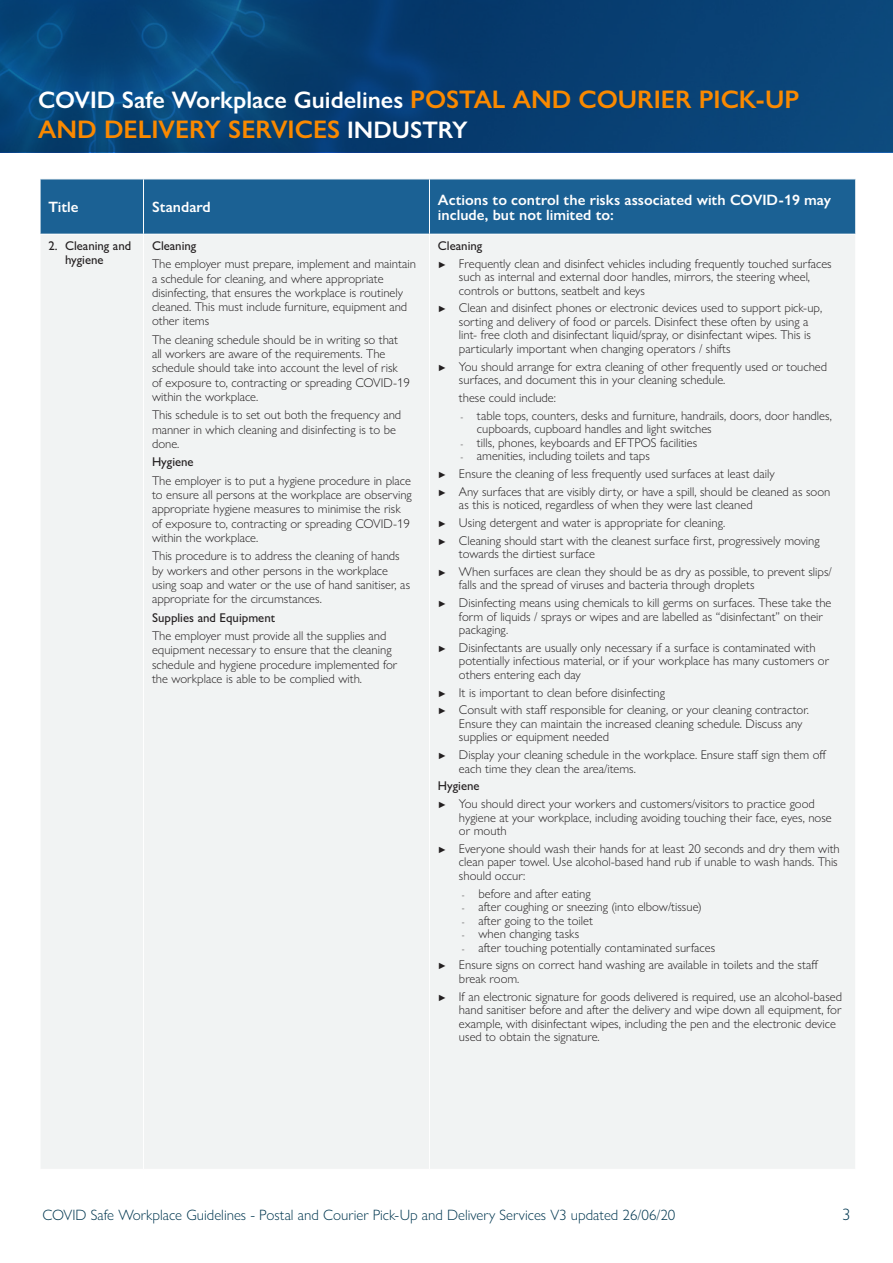
<style>
.page{position:relative;width:893px;height:1263px;background:#fff}
.page>*{position:absolute;margin:0;border:0;box-sizing:border-box;transform-origin:0 0}
.t1{font:600 25.5px "Gill Sans Nova";color:#fa8900}
.t2{font:600 24px "Gill Sans Nova";color:#fff}
.t3{font:300 16.5px "Gill Sans Nova";color:#003750}
.t4{font:300 15px "Gill Sans Nova";color:#003750}
.F_Table_head{font:600 15px/15px "Gill Sans Nova";color:#fff}
.F_Body_Bold{font:300 12.75px/13.5px "Gill Sans Nova";color:#231f20}
.F_Body_Bold-2{font:500 12.75px "Gill Sans Nova";color:#231f20}
.F_Table_Body{font:500 12.75px/14.2px "Gill Sans Nova";color:#231f20}
.s1{font-size:25.5px;color:#fa8900}
.s2{font-size:24px;color:#fff}
.s3{font-weight:500;font-size:9px}
.s4{font-size:9px}
</style>
<div class="page">
<svg style="left:0;top:0;width:893px;height:151px;fill:#074074"></svg>
<div style="left:41px;top:180px;width:814px;height:54px;background:#1b6194"></div>
<div style="left:41px;top:235px;width:814px;height:934px;background:#f1f3f3"></div>
<hr style="left:143px;top:235px;width:1px;height:934px;background:#fff">
<hr style="left:429px;top:235px;width:1px;height:934px;background:#fff">
<hr style="left:143px;top:179px;width:1px;height:55px;background:#fff">
<hr style="left:429px;top:179px;width:1px;height:55px;background:#fff">
<h2 class="t2" style="left:38px;top:85px;width:763px">COVID Safe Workplace Guidelines <span class="s1">POSTAL AND COURIER PICK-UP</span></h2>
<h1 class="t1" style="left:38px;top:114px;width:431px">AND DELIVERY SERVICES <span class="s2">INDUSTRY</span></h1>
<h1 class="F_Table_head" style="left:49px;top:199px;width:32px">Title</h1>
<h1 class="F_Table_head" style="left:152px;top:199px;width:60px">Standard</h1>
<h1 class="F_Table_head" style="left:438px;top:192px;width:394px">Actions to control the risks associated with COVID-19 may include, but not limited to:</h1>
<p class="F_Table_Body" style="left:65px;top:238px;width:68px;text-indent:-16px">2. Cleaning and hygiene</p>
<p class="F_Body_Bold-2" style="left:152px;top:238px;width:46px">Cleaning</p>
<p class="F_Body_Bold-2" style="left:438px;top:238px;width:46px">Cleaning</p>
<p class="F_Body_Bold" style="left:459px;top:256px;width:374px;text-indent:-21px"><span class="s3">►</span> Frequently clean and disinfect vehicles including frequently touched surfaces such as internal and external door handles, mirrors, the steering wheel, controls or buttons, seatbelt and keys</p>
<p class="F_Body_Bold" style="left:459px;top:301px;width:365px;text-indent:-21px"><span class="s3">►</span> Clean and disinfect phones or electronic devices used to support pick-up, sorting and delivery of food or parcels. Disinfect these often by using a lint- free cloth and disinfectant liquid/spray, or disinfectant wipes. This is particularly important when changing operators / shifts</p>
<p class="F_Body_Bold" style="left:459px;top:359px;width:370px;text-indent:-21px"><span class="s3">►</span> You should arrange for extra cleaning of other frequently used or touched surfaces, and document this in your cleaning schedule.</p>
<p class="F_Body_Bold" style="left:459px;top:391px;width:98px">these could include:</p>
<p class="F_Body_Bold" style="left:477px;top:408px;width:356px;text-indent:-16px"><span class="s4">-</span> table tops, counters, desks and furniture, handrails, doors, door handles, cupboards, cupboard handles and light switches</p>
<p class="F_Body_Bold" style="left:460px;top:435px;width:238px"><span class="s4">-</span> tills, phones, keyboards and EFTPOS facilities</p>
<p class="F_Body_Bold" style="left:460px;top:449px;width:191px"><span class="s4">-</span> amenities, including toilets and taps</p>
<p class="F_Body_Bold" style="left:438px;top:467px;width:338px"><span class="s3">►</span> Ensure the cleaning of less frequently used surfaces at least daily</p>
<p class="F_Body_Bold" style="left:459px;top:484px;width:373px;text-indent:-21px"><span class="s3">►</span> Any surfaces that are visibly dirty, or have a spill, should be cleaned as soon as this is noticed, regardless of when they were last cleaned</p>
<p class="F_Body_Bold" style="left:438px;top:516px;width:289px"><span class="s3">►</span> Using detergent and water is appropriate for cleaning.</p>
<p class="F_Body_Bold" style="left:459px;top:533px;width:362px;text-indent:-21px"><span class="s3">►</span> Cleaning should start with the cleanest surface first, progressively moving towards the dirtiest surface</p>
<p class="F_Body_Bold" style="left:459px;top:565px;width:374px;text-indent:-21px"><span class="s3">►</span> When surfaces are clean they should be as dry as possible, to prevent slips/ falls and the spread of viruses and bacteria through droplets</p>
<p class="F_Body_Bold" style="left:459px;top:596px;width:374px;text-indent:-21px"><span class="s3">►</span> Disinfecting means using chemicals to kill germs on surfaces. These take the form of liquids / sprays or wipes and are labelled as “disinfectant” on their packaging.</p>
<p class="F_Body_Bold" style="left:459px;top:641px;width:372px;text-indent:-21px"><span class="s3">►</span> Disinfectants are usually only necessary if a surface is contaminated with potentially infectious material, or if your workplace has many customers or others entering each day</p>
<p class="F_Body_Bold" style="left:438px;top:685px;width:229px"><span class="s3">►</span> It is important to clean before disinfecting</p>
<p class="F_Body_Bold" style="left:459px;top:703px;width:351px;text-indent:-21px"><span class="s3">►</span> Consult with staff responsible for cleaning, or your cleaning contractor.<br>Ensure they can maintain the increased cleaning schedule. Discuss any supplies or equipment needed</p>
<p class="F_Body_Bold" style="left:459px;top:748px;width:369px;text-indent:-21px"><span class="s3">►</span> Display your cleaning schedule in the workplace. Ensure staff sign them off each time they clean the area/items.</p>
<p class="F_Body_Bold-2" style="left:438px;top:778px;width:43px">Hygiene</p>
<p class="F_Body_Bold" style="left:459px;top:797px;width:374px;text-indent:-21px"><span class="s3">►</span> You should direct your workers and customers/visitors to practice good hygiene at your workplace, including avoiding touching their face, eyes, nose or mouth</p>
<p class="F_Body_Bold" style="left:459px;top:842px;width:382px;text-indent:-21px"><span class="s3">►</span> Everyone should wash their hands for at least 20 seconds and dry them with clean paper towel. Use alcohol-based hand rub if unable to wash hands. This should occur:</p>
<p class="F_Body_Bold" style="left:462px;top:886px;width:130px"><span class="s4">-</span> before and after eating</p>
<p class="F_Body_Bold" style="left:462px;top:900px;width:241px"><span class="s4">-</span> after coughing or sneezing (into elbow/tissue)</p>
<p class="F_Body_Bold" style="left:462px;top:913px;width:132px"><span class="s4">-</span> after going to the toilet</p>
<p class="F_Body_Bold" style="left:462px;top:927px;width:119px"><span class="s4">-</span> when changing tasks</p>
<p class="F_Body_Bold" style="left:462px;top:940px;width:255px"><span class="s4">-</span> after touching potentially contaminated surfaces</p>
<p class="F_Body_Bold" style="left:459px;top:958px;width:361px;text-indent:-21px"><span class="s3">►</span> Ensure signs on correct hand washing are available in toilets and the staff break room.</p>
<p class="F_Body_Bold" style="left:459px;top:989px;width:385px;text-indent:-21px"><span class="s3">►</span> If an electronic signature for goods delivered is required, use an alcohol-based hand sanitiser before and after the delivery and wipe down all equipment, for example, with disinfectant wipes, including the pen and the electronic device used to obtain the signature.</p>
<p class="F_Body_Bold" style="left:152px;top:257px;width:265px;line-height:14.2px">The employer must prepare, implement and maintain a schedule for cleaning, and where appropriate disinfecting, that ensures the workplace is routinely cleaned. This must include furniture, equipment and other items</p>
<p class="F_Body_Bold" style="left:152px;top:332px;width:259px;line-height:14.2px">The cleaning schedule should be in writing so that all workers are aware of the requirements. The schedule should take into account the level of risk of exposure to, contracting or spreading COVID-19 within the workplace.</p>
<p class="F_Body_Bold" style="left:152px;top:408px;width:251px;line-height:14.2px">This schedule is to set out both the frequency and manner in which cleaning and disinfecting is to be done.</p>
<p class="F_Body_Bold-2" style="left:152px;top:454px;width:43px">Hygiene</p>
<p class="F_Body_Bold" style="left:152px;top:473px;width:261px;line-height:14.2px">The employer is to put a hygiene procedure in place to ensure all persons at the workplace are observing appropriate hygiene measures to minimise the risk of exposure to, contracting or spreading COVID-19 within the workplace.</p>
<p class="F_Body_Bold" style="left:152px;top:549px;width:260px;line-height:14.2px">This procedure is to address the cleaning of hands by workers and other persons in the workplace using soap and water or the use of hand sanitiser, as appropriate for the circumstances.</p>
<p class="F_Body_Bold-2" style="left:152px;top:609px;width:125px">Supplies and Equipment</p>
<p class="F_Body_Bold" style="left:152px;top:628px;width:247px;line-height:14.2px">The employer must provide all the supplies and equipment necessary to ensure that the cleaning schedule and hygiene procedure implemented for the workplace is able to be complied with.</p>
<p class="t4" style="left:43px;top:1206px;width:634px">COVID Safe Workplace Guidelines - Postal and Courier Pick-Up and Delivery Services V3 updated 26/06/20</p>
<p class="t3" style="left:842px;top:1204px;width:10px">3</p>
</div>
